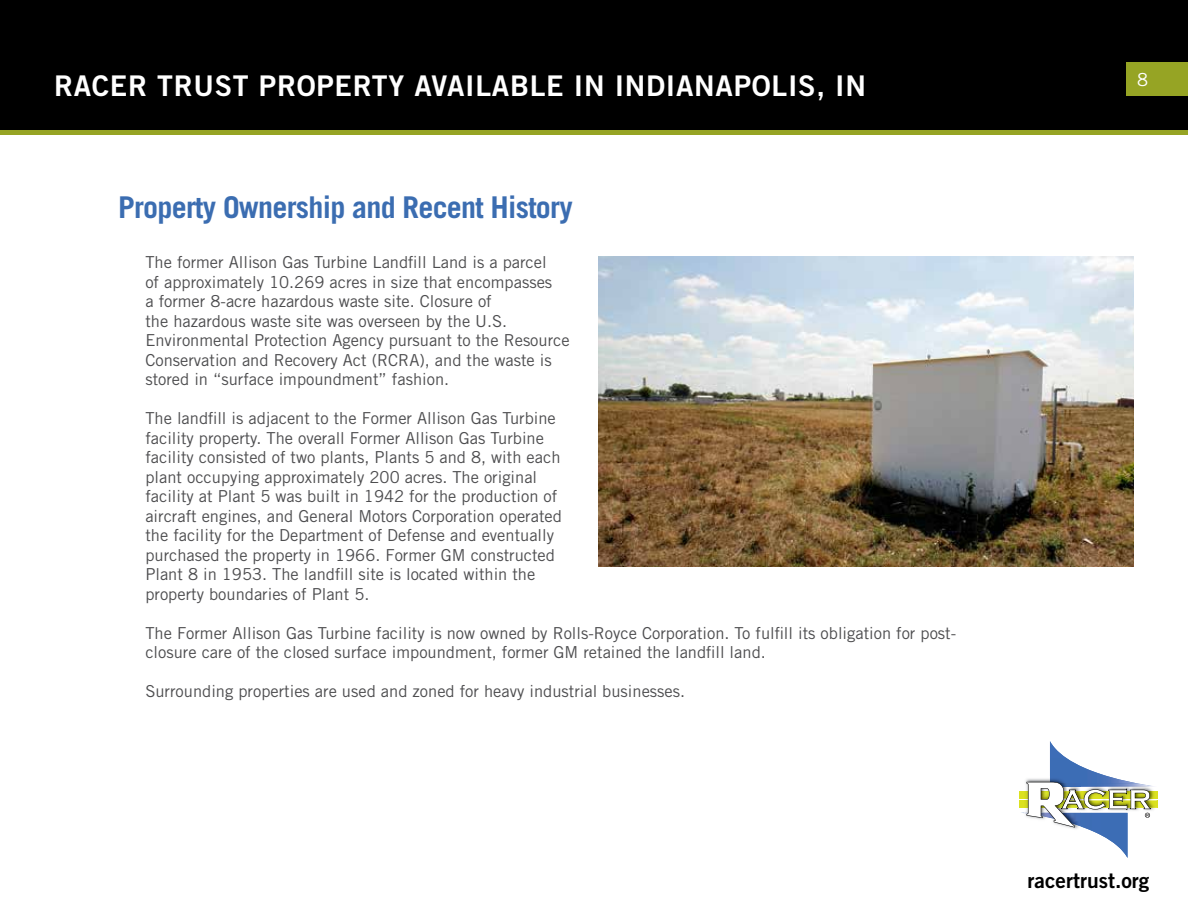
<style>
.page{position:relative;width:1188px;height:918px;background:#fff}
.page>*{position:absolute;margin:0;border:0;box-sizing:border-box;transform-origin:0 0}
.t1{font:700 30px "Trade Gothic LT Std";letter-spacing:-.025em;color:#3b6db1}
.t2{font:28.5px "Trade Gothic LT Std Bd 2";letter-spacing:.025em;color:#fff}
.t3{font:21px "Trade Gothic LT Std Bd 2";color:#000}
.t4{font:18px "Trade Gothic LT Std";color:#fff}
.t5{font:16.5px/19.5px "Trade Gothic LT Std";color:#4d4d4f}
</style>
<div class="page">
<div style="left:1px;top:1px;width:1186px;height:131px;background:#000"></div>
<div style="left:0;top:0;width:1188px;height:133px;border:2px solid #000"></div>
<div style="left:1126px;top:62px;width:62px;height:34px;background:#96a424"></div>
<div style="left:0;top:130px;width:1188px;height:5px;background:#96a424"></div>
<div style="left:1019px;top:791px;width:139px;height:7px;background:#dbe120"></div>
<div style="left:1019px;top:801px;width:139px;height:7px;background:#dbe120"></div>
<svg style="left:1021px;top:741px;width:137px;height:117px"></svg>
<img style="left:598px;top:256px;width:536px;height:310px">
<h2 class="t2" style="left:54px;top:68px;width:814px">RACER TRUST PROPERTY AVAILABLE IN INDIANAPOLIS, IN</h2>
<h1 class="t1" style="left:118px;top:189px;width:456px">Property Ownership and Recent History</h1>
<p class="t5" style="left:145px;top:253px;width:426px">The former Allison Gas Turbine Landfill Land is a parcel<br>of approximately 10.269 acres in size that encompasses<br>a former 8-acre hazardous waste site. Closure of<br>the hazardous waste site was overseen by the U.S.<br>Environmental Protection Agency pursuant to the Resource Conservation and Recovery Act (RCRA), and the waste is stored in “surface impoundment” fashion.</p>
<p class="t5" style="left:145px;top:409px;width:418px">The landfill is adjacent to the Former Allison Gas Turbine facility property. The overall Former Allison Gas Turbine facility consisted of two plants, Plants 5 and 8, with each plant occupying approximately 200 acres. The original facility at Plant 5 was built in 1942 for the production of aircraft engines, and General Motors Corporation operated the facility for the Department of Defense and eventually purchased the property in 1966. Former GM constructed Plant 8 in 1953. The landfill site is located within the property boundaries of Plant 5.</p>
<p class="t5" style="left:145px;top:623px;width:812px">The Former Allison Gas Turbine facility is now owned by Rolls-Royce Corporation. To fulfill its obligation for post&shy;closure care of the closed surface impoundment, former GM retained the landfill land.</p>
<p class="t5" style="left:145px;top:682px;width:541px">Surrounding properties are used and zoned for heavy industrial businesses.</p>
<p class="t4" style="left:1137px;top:68px;width:12px">8</p>
<p class="t3" style="left:1028px;top:867px;width:123px">racertrust.org</p>
</div>
